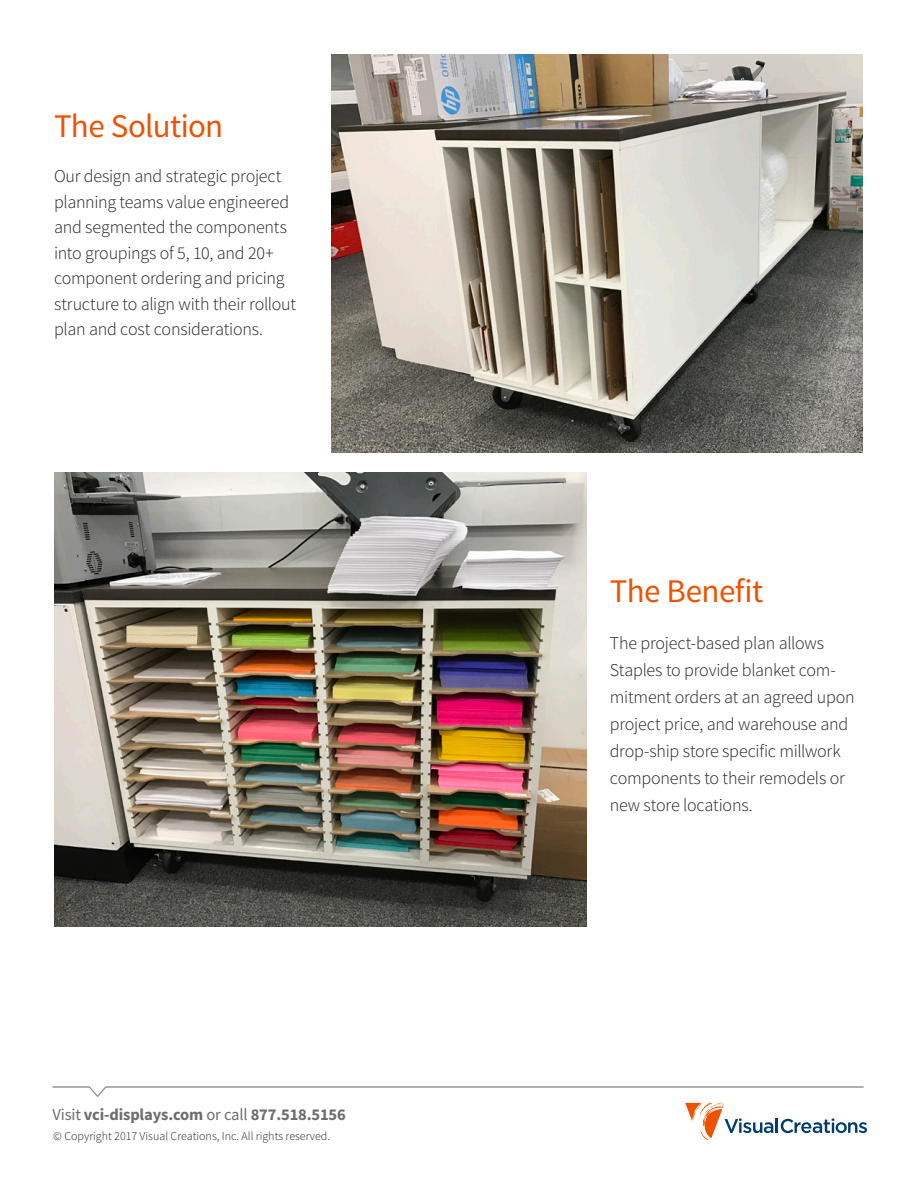
<style>
.page{position:relative;width:918px;height:1188px;background:#fff}
.page>*{position:absolute;margin:0;border:0;box-sizing:border-box;transform-origin:0 0}
.Headers{font:33px "Source Sans Pro";letter-spacing:-.02em;color:#ed5200}
.Body_Text___12_17{font:300 18px/25.5px "Source Sans Pro";letter-spacing:-.01em;color:#231f20}
.Body_text___12_18{font:300 18px/27px "Source Sans Pro";letter-spacing:-.01em;color:#231f20}
.Web_site___Phone{font:700 16.5px "Source Sans Pro";letter-spacing:-.01em;color:#6c6d70}
.t1{font:300 12px "Source Sans Pro";color:#231f20}
.s1{font-weight:400}
</style>
<div class="page">
<svg style="left:685px;top:1103px;width:182px;height:37px"></svg>
<svg style="left:52px;top:1086px;width:812px;height:11px"></svg>
<img style="left:331px;top:54px;width:532px;height:399px">
<img style="left:55px;top:472px;width:531px;height:455px">
<p class="Headers" style="left:54px;top:106px;width:171px">The Solution</p>
<p class="Body_Text___12_17" style="left:54px;top:164px;width:244px">Our design and strategic project planning teams value engineered and segmented the components into groupings of 5, 10, and 20+ component ordering and pricing structure to align with their rollout plan and cost considerations.</p>
<p class="Web_site___Phone" style="left:53px;top:1104px;width:295px"><span class="s1">Visit</span> vci-displays.com <span class="s1">or call</span> 877.518.5156</p>
<p class="t1" style="left:53px;top:1129px;width:278px">© Copyright 2017 Visual Creations, Inc. All rights reserved.</p>
<p class="Headers" style="left:610px;top:571px;width:155px">The Benefit</p>
<p class="Body_text___12_18" style="left:610px;top:629px;width:246px">The project-based plan allows<br>Staples to provide blanket com&shy;mitment orders at an agreed upon project price, and warehouse and drop-ship store specific millwork components to their remodels or new store locations.</p>
</div>
